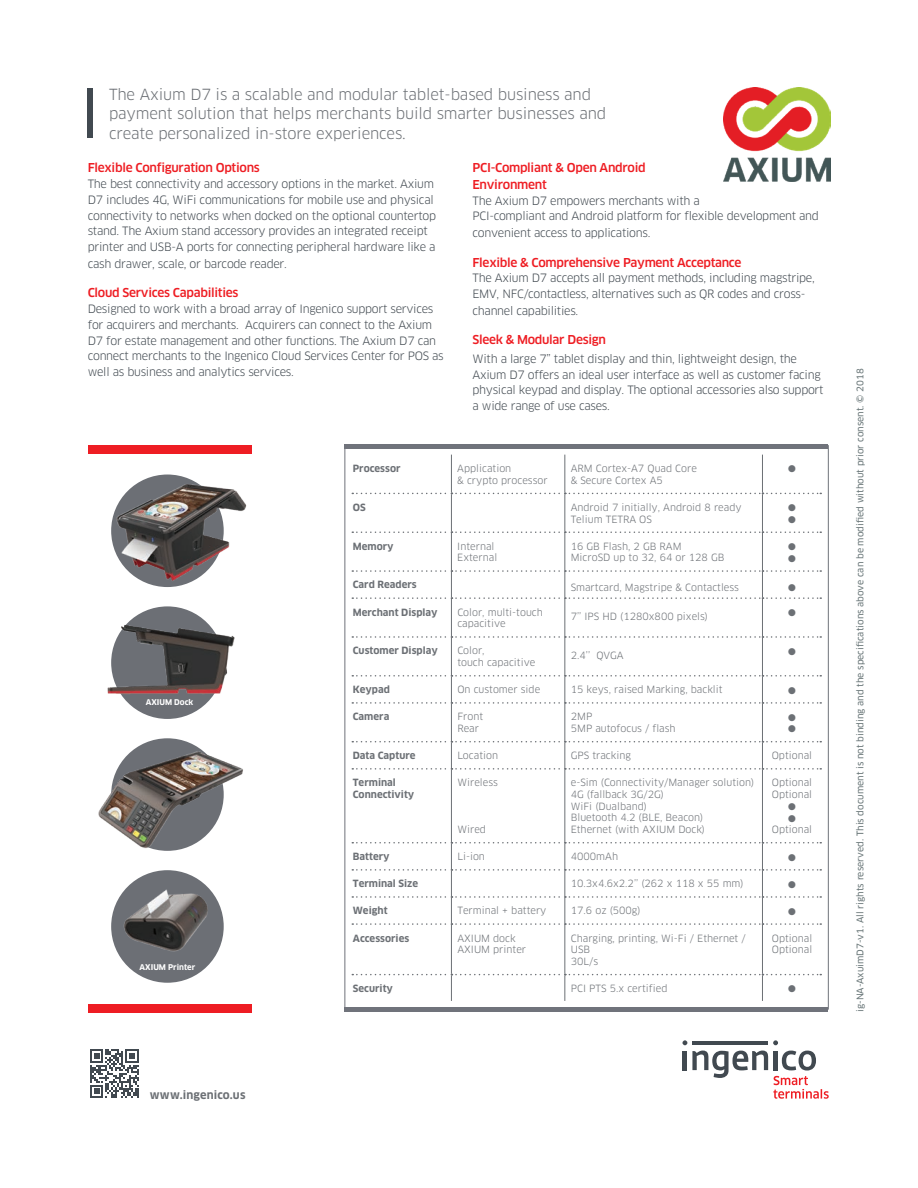
<style>
.page{position:relative;width:918px;height:1188px;background:#fff}
.page>*{position:absolute;margin:0;border:0;box-sizing:border-box;transform-origin:0 0}
.t1{font:15px/19.5px "Clan OT";letter-spacing:-.01em;color:#6c7075}
.t2{font:500 12px/16.5px "Clan OT";letter-spacing:-.025em;color:#ee1d23}
.t3{font:11.25px/15.8px "Clan OT";letter-spacing:-.025em;color:#414950}
.t4{font:700 11.1px "Clan OT";letter-spacing:.01em;color:#6c7075}
.t5{font:9.75px/11.7px "Clan Pro";color:#6c7075}
.t6{font:700 9.75px/11.7px "Clan Pro";color:#6c7075}
.t7{font:9.75px "Zapf Dingbats ITC";color:#6c7075}
.t8{font:9px "Clan Pro News";color:#6a7779}
.t9{font:700 7.8px "Clan Pro";color:#fff}
</style>
<div class="page">
<img style="left:724px;top:88px;width:106px;height:94px">
<hr style="left:828px;top:445px;width:1px;height:565px;background:#70737b">
<hr style="left:344px;top:445px;width:1px;height:565px;background:#70737b">
<hr style="left:344px;top:445px;width:484px;height:4px;background:#70737b">
<hr style="left:451px;top:455px;width:1px;height:38px;background:#6c7075">
<hr style="left:564px;top:455px;width:1px;height:38px;background:#6c7075">
<hr style="left:762px;top:455px;width:1px;height:38px;background:#6c7075">
<hr style="left:451px;top:494px;width:1px;height:37px;background:#6c7075">
<hr style="left:564px;top:494px;width:1px;height:37px;background:#6c7075">
<hr style="left:762px;top:494px;width:1px;height:37px;background:#6c7075">
<hr style="left:451px;top:533px;width:1px;height:37px;background:#6c7075">
<hr style="left:564px;top:533px;width:1px;height:37px;background:#6c7075">
<hr style="left:762px;top:533px;width:1px;height:37px;background:#6c7075">
<hr style="left:451px;top:599px;width:1px;height:37px;background:#6c7075">
<hr style="left:564px;top:599px;width:1px;height:37px;background:#6c7075">
<hr style="left:762px;top:599px;width:1px;height:37px;background:#6c7075">
<hr style="left:451px;top:638px;width:1px;height:37px;background:#6c7075">
<hr style="left:564px;top:638px;width:1px;height:37px;background:#6c7075">
<hr style="left:762px;top:638px;width:1px;height:37px;background:#6c7075">
<hr style="left:451px;top:704px;width:1px;height:37px;background:#6c7075">
<hr style="left:564px;top:704px;width:1px;height:37px;background:#6c7075">
<hr style="left:762px;top:704px;width:1px;height:37px;background:#6c7075">
<hr style="left:451px;top:770px;width:1px;height:72px;background:#6c7075">
<hr style="left:564px;top:770px;width:1px;height:72px;background:#6c7075">
<hr style="left:762px;top:770px;width:1px;height:72px;background:#6c7075">
<hr style="left:451px;top:925px;width:1px;height:49px;background:#6c7075">
<hr style="left:564px;top:925px;width:1px;height:49px;background:#6c7075">
<hr style="left:762px;top:925px;width:1px;height:49px;background:#6c7075">
<svg style="left:352px;top:493px;width:469px;height:1px"></svg>
<svg style="left:352px;top:531px;width:469px;height:2px"></svg>
<svg style="left:351px;top:570px;width:471px;height:29px"></svg>
<svg style="left:352px;top:636px;width:469px;height:2px"></svg>
<svg style="left:351px;top:675px;width:471px;height:29px"></svg>
<svg style="left:351px;top:741px;width:471px;height:29px"></svg>
<svg style="left:351px;top:842px;width:471px;height:83px"></svg>
<svg style="left:351px;top:974px;width:471px;height:27px"></svg>
<div style="left:344px;top:1007px;width:483px;height:5px;background:#70737b"></div>
<div style="left:88px;top:88px;width:5px;height:49px;background:#414950"></div>
<div style="left:88px;top:445px;width:163px;height:8px;background:#ee1d23"></div>
<div style="left:88px;top:1004px;width:163px;height:8px;background:#ee1d23"></div>
<svg style="left:90px;top:1049px;width:49px;height:49px"></svg>
<hr style="left:683px;top:1051px;width:4px;height:19px;background:#414950">
<hr style="left:692px;top:1041px;width:76px;height:4px;background:#414950">
<svg style="left:683px;top:1040px;width:4px;height:5px"></svg>
<svg style="left:773px;top:1040px;width:5px;height:5px"></svg>
<svg style="left:692px;top:1051px;width:137px;height:48px"></svg>
<img style="left:111px;top:477px;width:136px;height:108px">
<div style="left:111px;top:606px;width:113px;height:113px;background:#6c6f75;border-radius:50%"></div>
<img style="left:107px;top:611px;width:128px;height:88px">
<div style="left:111px;top:870px;width:113px;height:113px;background:#6c6f75;border-radius:50%"></div>
<img style="left:98px;top:743px;width:145px;height:107px">
<img style="left:111px;top:877px;width:113px;height:87px">
<h1 class="t1" style="left:109px;top:84px;width:499px">The Axium D7 is a scalable and modular tablet-based business and payment solution that helps merchants build smarter businesses and create personalized in-store experiences.</h1>
<p class="t2" style="left:88px;top:160px;width:174px">Flexible Configuration Options</p>
<p class="t3" style="left:88px;top:176px;width:350px">The best connectivity and accessory options in the market. Axium D7 includes 4G, WiFi communications for mobile use and physical connectivity to networks when docked on the optional countertop stand. The Axium stand accessory provides an integrated receipt printer and USB-A ports for connecting peripheral hardware like a cash drawer, scale, or barcode reader.</p>
<p class="t2" style="left:88px;top:285px;width:152px">Cloud Services Capabilities</p>
<p class="t3" style="left:88px;top:301px;width:357px">Designed to work with a broad array of Ingenico support services for acquirers and merchants. Acquirers can connect to the Axium D7 for estate management and other functions. The Axium D7 can connect merchants to the Ingenico Cloud Services Center for POS as well as business and analytics services.</p>
<p class="t2" style="left:472px;top:160px;width:175px">PCI-Compliant &amp; Open Android<br>Environment</p>
<p class="t3" style="left:472px;top:192px;width:348px;line-height:16.2px">The Axium D7 empowers merchants with a<br>PCI-compliant and Android platform for flexible development and convenient access to applications.</p>
<p class="t2" style="left:472px;top:254px;width:271px">Flexible &amp; Comprehensive Payment Acceptance</p>
<p class="t3" style="left:472px;top:270px;width:344px;line-height:16.2px">The Axium D7 accepts all payment methods, including magstripe,<br>EMV, NFC/contactless, alternatives such as QR codes and cross&shy;channel capabilities.</p>
<p class="t2" style="left:472px;top:332px;width:135px">Sleek &amp; Modular Design</p>
<p class="t3" style="left:472px;top:351px;width:353px">With a large 7” tablet display and thin, lightweight design, the Axium D7 offers an ideal user interface as well as customer facing physical keypad and display. The optional accessories also support a wide range of use cases.</p>
<p class="t9" style="left:146px;top:698px;width:49px">AXIUM Dock</p>
<p class="t9" style="left:140px;top:962px;width:57px">AXIUM Printer</p>
<p class="t4" style="left:150px;top:1088px;width:97px">www.ingenico.us</p>
<p class="t6" style="left:353px;top:463px;width:49px">Processor</p>
<p class="t5" style="left:457px;top:463px;width:92px">Application<br>&amp; crypto processor</p>
<p class="t5" style="left:571px;top:463px;width:128px">ARM Cortex-A7 Quad Core &amp; Secure Cortex A5</p>
<p class="t7" style="left:788px;top:465px;width:9px">●</p>
<p class="t6" style="left:353px;top:502px;width:14px">OS</p>
<p class="t5" style="left:571px;top:501px;width:172px">Android 7 initially, Android 8 ready<br>Telium TETRA OS</p>
<p class="t6" style="left:353px;top:540px;width:42px">Memory</p>
<p class="t5" style="left:457px;top:540px;width:41px">Internal<br>External</p>
<p class="t5" style="left:571px;top:540px;width:155px">16 GB Flash, 2 GB RAM<br>MicroSD up to 32, 64 or 128 GB</p>
<p class="t6" style="left:353px;top:579px;width:65px">Card Readers</p>
<p class="t5" style="left:571px;top:582px;width:170px">Smartcard, Magstripe &amp; Contactless</p>
<p class="t7" style="left:788px;top:583px;width:9px">●</p>
<p class="t6" style="left:353px;top:606px;width:86px">Merchant Display</p>
<p class="t5" style="left:457px;top:606px;width:87px">Color, multi-touch capacitive</p>
<p class="t5" style="left:571px;top:611px;width:139px">7’’ IPS HD (1280x800 pixels)</p>
<p class="t7" style="left:788px;top:608px;width:9px">●</p>
<p class="t6" style="left:353px;top:645px;width:86px">Customer Display</p>
<p class="t5" style="left:457px;top:645px;width:80px">Color,<br>touch capacitive</p>
<p class="t5" style="left:571px;top:649px;width:54px">2.4’’ QVGA</p>
<p class="t7" style="left:788px;top:647px;width:9px">●</p>
<p class="t6" style="left:353px;top:684px;width:39px">Keypad</p>
<p class="t5" style="left:457px;top:684px;width:84px">On customer side</p>
<p class="t5" style="left:571px;top:684px;width:153px">15 keys, raised Marking, backlit</p>
<p class="t7" style="left:788px;top:686px;width:9px">●</p>
<p class="t6" style="left:353px;top:711px;width:38px">Camera</p>
<p class="t5" style="left:457px;top:711px;width:27px">Front<br>Rear</p>
<p class="t5" style="left:571px;top:711px;width:106px">2MP<br>5MP autofocus / flash</p>
<p class="t6" style="left:353px;top:750px;width:64px">Data Capture</p>
<p class="t5" style="left:457px;top:750px;width:42px">Location</p>
<p class="t5" style="left:571px;top:750px;width:62px">GPS tracking</p>
<p class="t5" style="left:772px;top:750px;width:42px">Optional</p>
<p class="t6" style="left:353px;top:777px;width:63px">Terminal<br>Connectivity</p>
<p class="t5" style="left:457px;top:777px;width:42px">Wireless</p>
<p class="t5" style="left:457px;top:824px;width:30px">Wired</p>
<p class="t5" style="left:571px;top:777px;width:185px">e-Sim (Connectivity/Manager solution)<br>4G (fallback 3G/2G)<br>WiFi (Dualband)<br>Bluetooth 4.2 (BLE, Beacon)<br>Ethernet (with AXIUM Dock)</p>
<p class="t5" style="left:772px;top:777px;width:42px">Optional<br>Optional</p>
<p class="t5" style="left:772px;top:824px;width:42px">Optional</p>
<p class="t6" style="left:353px;top:851px;width:38px">Battery</p>
<p class="t5" style="left:457px;top:851px;width:29px">Li-ion</p>
<p class="t5" style="left:571px;top:851px;width:49px">4000mAh</p>
<p class="t7" style="left:788px;top:853px;width:9px">●</p>
<p class="t6" style="left:353px;top:878px;width:67px">Terminal Size</p>
<p class="t5" style="left:571px;top:878px;width:174px">10.3x4.6x2.2’’ (262 x 118 x 55 mm)</p>
<p class="t7" style="left:788px;top:880px;width:9px">●</p>
<p class="t6" style="left:353px;top:905px;width:36px">Weight</p>
<p class="t5" style="left:457px;top:905px;width:91px">Terminal + battery</p>
<p class="t5" style="left:571px;top:905px;width:71px">17.6 oz (500g)</p>
<p class="t7" style="left:788px;top:907px;width:9px">●</p>
<p class="t6" style="left:353px;top:932px;width:58px">Accessories</p>
<p class="t5" style="left:457px;top:932px;width:70px">AXIUM dock<br>AXIUM printer</p>
<p class="t5" style="left:571px;top:932px;width:176px">Charging, printing, Wi-Fi / Ethernet /<br>USB<br>30L/s</p>
<p class="t5" style="left:772px;top:932px;width:42px">Optional<br>Optional</p>
<p class="t6" style="left:353px;top:983px;width:42px">Security</p>
<p class="t5" style="left:571px;top:983px;width:98px">PCI PTS 5.x certified</p>
<p class="t7" style="left:788px;top:984px;width:9px">●</p>
<p class="t8" style="left:855px;top:1012px;width:645px;rotate:-90deg">ig-NA-AxuimD7-v1. All rights reserved. This document is not binding and the specifications above can be modified without prior consent. © 2018</p>
</div>
